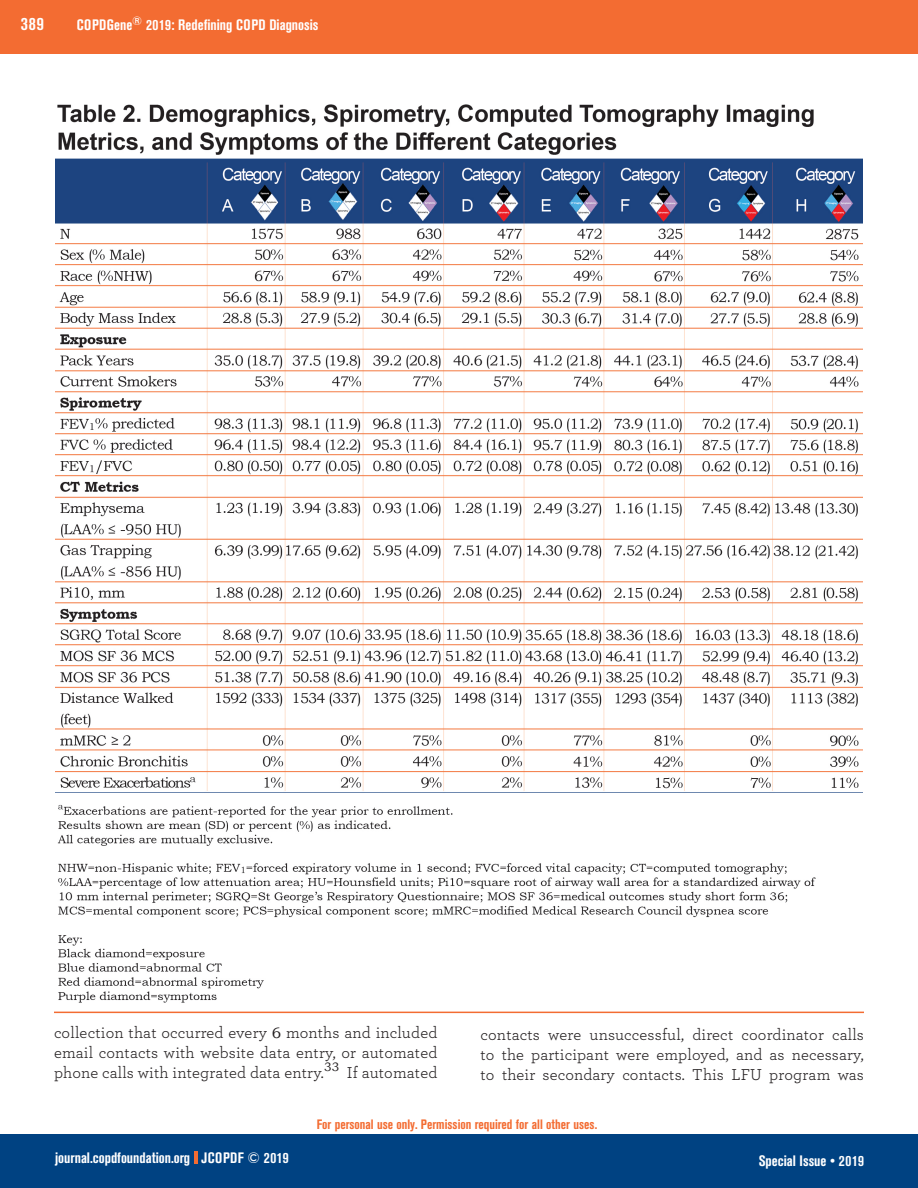
<style>
.page{position:relative;width:918px;height:1188px;background:#fff}
.page>*{position:absolute;margin:0;border:0;box-sizing:border-box;transform-origin:0 0}
.t1{font:700 condensed 18px "Akzidenz Grotesk BE";color:#fff}
.t2{font:16.5px/19.8px "Breathe";letter-spacing:.01em;color:#231f20;text-align:justify}
.t3{font:700 condensed 15px "Akzidenz Grotesk BE";color:#fff}
.t4{font:700 condensed 13.5px "Akzidenz Grotesk BE";color:#f36c32}
.s1{font-family:"Bookman Old Style";font-size:15px}
</style>
<div class="page">
<div style="left:0;top:1134px;width:918px;height:54px;background:#004282"></div>
<div style="left:0;top:0;width:918px;height:54px;background:#f36c32"></div>
<svg style="left:194px;top:1152px;width:3px;height:12px"></svg>
<img style="left:56px;top:104px;width:806px;height:899px">
<hr style="left:54px;top:1012px;width:810px;height:1px;background:#f36c32">
<p class="t1" style="left:21px;top:13px;width:25px">389</p>
<p class="t3" style="left:77px;top:16px;width:243px">COPDGene<sup>®</sup> 2019: Redefining COPD Diagnosis</p>
<p class="t2" style="left:54px;top:1022px;width:385px">collection that occurred every <span class="s1">6</span> months and included email contacts with website data entry, or automated phone calls with integrated data entry.<sup>33</sup> If automated</p>
<p class="t2" style="left:481px;top:1024px;width:385px">contacts were unsuccessful, direct coordinator calls to the participant were employed, and as necessary, to their secondary contacts. This LFU program was</p>
<p class="t4" style="left:317px;top:1117px;width:282px">For personal use only. Permission required for all other uses.</p>
<p class="t3" style="left:55px;top:1149px;width:235px">journal.copdfoundation.org JCOPDF © 2019</p>
<p class="t3" style="left:759px;top:1152px;width:107px">Special Issue • 2019</p>
</div>
